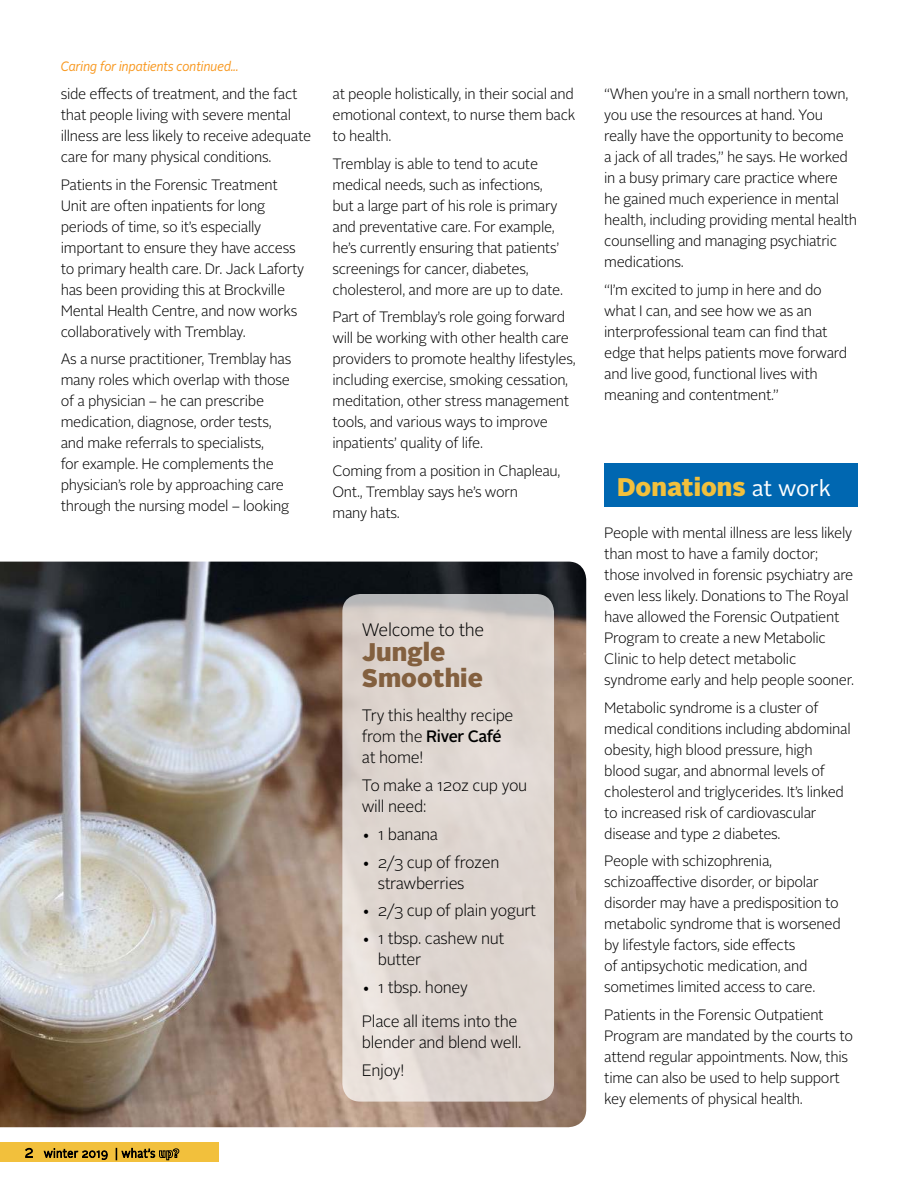
<style>
.page{position:relative;width:918px;height:1188px;background:#fff}
.page>*{position:absolute;margin:0;border:0;box-sizing:border-box;transform-origin:0 0}
.t1{font:900 25.5px "Alright Sans";color:#f2c03c}
.t2{font:900 25.5px/25.5px "Alright Sans";color:#83603f}
.t3{font:300 18px "Alright Sans";letter-spacing:-.02em;color:#000}
.t4{font:300 16.5px/21px "Alright Sans";letter-spacing:-.02em;color:#000}
.t5{font:300 15px/21px "Alright Sans";letter-spacing:-.02em;color:#000}
.t6{font:italic 13.5px "Alright Sans";letter-spacing:-.01em;color:#f8971d;scale:.9 1}
.s1{font-weight:500}
.s2{font-weight:400;font-size:22.5px;color:#fff}
</style>
<div class="page">
<div style="left:0;top:1143px;width:219px;height:19px;background:#f2c03c"></div>
<svg style="left:25px;top:1148px;width:8px;height:10px"></svg>
<svg style="left:43px;top:1148px;width:65px;height:12px"></svg>
<svg style="left:116px;top:1147px;width:63px;height:14px"></svg>
<div style="left:604px;top:463px;width:254px;height:43px;background:#0067b1"></div>
<img style="left:0;top:562px;width:586px;height:565px">
<svg style="left:342px;top:594px;width:212px;height:508px;background:#ddd5cf"></svg>
<p class="t6" style="left:61px;top:57px;width:199px">Caring for inpatients continued...</p>
<p class="t5" style="left:61px;top:83px;width:252px">side effects of treatment, and the fact that people living with severe mental illness are less likely to receive adequate care for many physical conditions.</p>
<p class="t5" style="left:61px;top:174px;width:245px">Patients in the Forensic Treatment Unit are often inpatients for long periods of time, so it’s especially important to ensure they have access to primary health care. Dr. Jack Laforty has been providing this at Brockville Mental Health Centre, and now works collaboratively with Tremblay.</p>
<p class="t5" style="left:61px;top:349px;width:232px">As a nurse practitioner, Tremblay has many roles which overlap with those of a physician – he can prescribe medication, diagnose, order tests, and make referrals to specialists,<br>for example. He complements the physician’s role by approaching care through the nursing model – looking</p>
<p class="t5" style="left:333px;top:83px;width:244px;text-align:justify">at people holistically, in their social and emotional context, to nurse them back to health.</p>
<p class="t5" style="left:333px;top:153px;width:232px">Tremblay is able to tend to acute medical needs, such as infections, but a large part of his role is primary and preventative care. For example, he’s currently ensuring that patients’ screenings for cancer, diabetes, cholesterol, and more are up to date.</p>
<p class="t5" style="left:333px;top:307px;width:245px">Part of Tremblay’s role going forward will be working with other health care providers to promote healthy lifestyles, including exercise, smoking cessation, meditation, other stress management tools, and various ways to improve inpatients’ quality of life.</p>
<p class="t5" style="left:333px;top:461px;width:230px">Coming from a position in Chapleau,<br>Ont., Tremblay says he’s worn<br>many hats.</p>
<p class="t3" style="left:362px;top:617px;width:124px">Welcome to the</p>
<h1 class="t2" style="left:362px;top:640px;width:123px">Jungle<br>Smoothie</h1>
<p class="t4" style="left:362px;top:705px;width:153px">Try this healthy recipe from the <span class="s1">River Café </span>at home!</p>
<p class="t4" style="left:362px;top:775px;width:167px">To make a 12oz cup you will need:</p>
<p class="t4" style="left:362px;top:824px;width:78px">• 1 banana</p>
<p class="t4" style="left:378px;top:852px;width:123px;text-indent:-16px">• 2/3 cup of frozen strawberries</p>
<p class="t4" style="left:362px;top:900px;width:176px">• 2/3 cup of plain yogurt</p>
<p class="t4" style="left:378px;top:928px;width:128px;text-indent:-16px">• 1 tbsp. cashew nut butter</p>
<p class="t4" style="left:362px;top:970px;width:157px;line-height:34.5px">• 1 tbsp. honey<br>Place all items into the</p>
<p class="t4" style="left:362px;top:1029px;width:161px;line-height:27.8px">blender and blend well.<br>Enjoy!</p>
<p class="t5" style="left:604px;top:83px;width:254px">“When you’re in a small northern town, you use the resources at hand. You really have the opportunity to become<br>a jack of all trades,” he says. He worked in a busy primary care practice where he gained much experience in mental health, including providing mental health counselling and managing psychiatric medications.</p>
<p class="t5" style="left:604px;top:279px;width:245px">“I’m excited to jump in here and do what I can, and see how we as an interprofessional team can find that edge that helps patients move forward and live good, functional lives with meaning and contentment.”</p>
<h1 class="t1" style="left:617px;top:469px;width:215px">Donations <span class="s2">at work</span></h1>
<p class="t5" style="left:604px;top:522px;width:252px">People with mental illness are less likely than most to have a family doctor; those involved in forensic psychiatry are even less likely. Donations to The Royal have allowed the Forensic Outpatient Program to create a new Metabolic Clinic to help detect metabolic syndrome early and help people sooner.</p>
<p class="t5" style="left:604px;top:697px;width:248px">Metabolic syndrome is a cluster of medical conditions including abdominal obesity, high blood pressure, high blood sugar, and abnormal levels of cholesterol and triglycerides. It’s linked to increased risk of cardiovascular disease and type 2 diabetes.</p>
<p class="t5" style="left:604px;top:851px;width:238px">People with schizophrenia, schizoaffective disorder, or bipolar disorder may have a predisposition to metabolic syndrome that is worsened by lifestyle factors, side effects<br>of antipsychotic medication, and sometimes limited access to care.</p>
<p class="t5" style="left:604px;top:1005px;width:250px">Patients in the Forensic Outpatient Program are mandated by the courts to attend regular appointments. Now, this time can also be used to help support key elements of physical health.</p>
</div>
